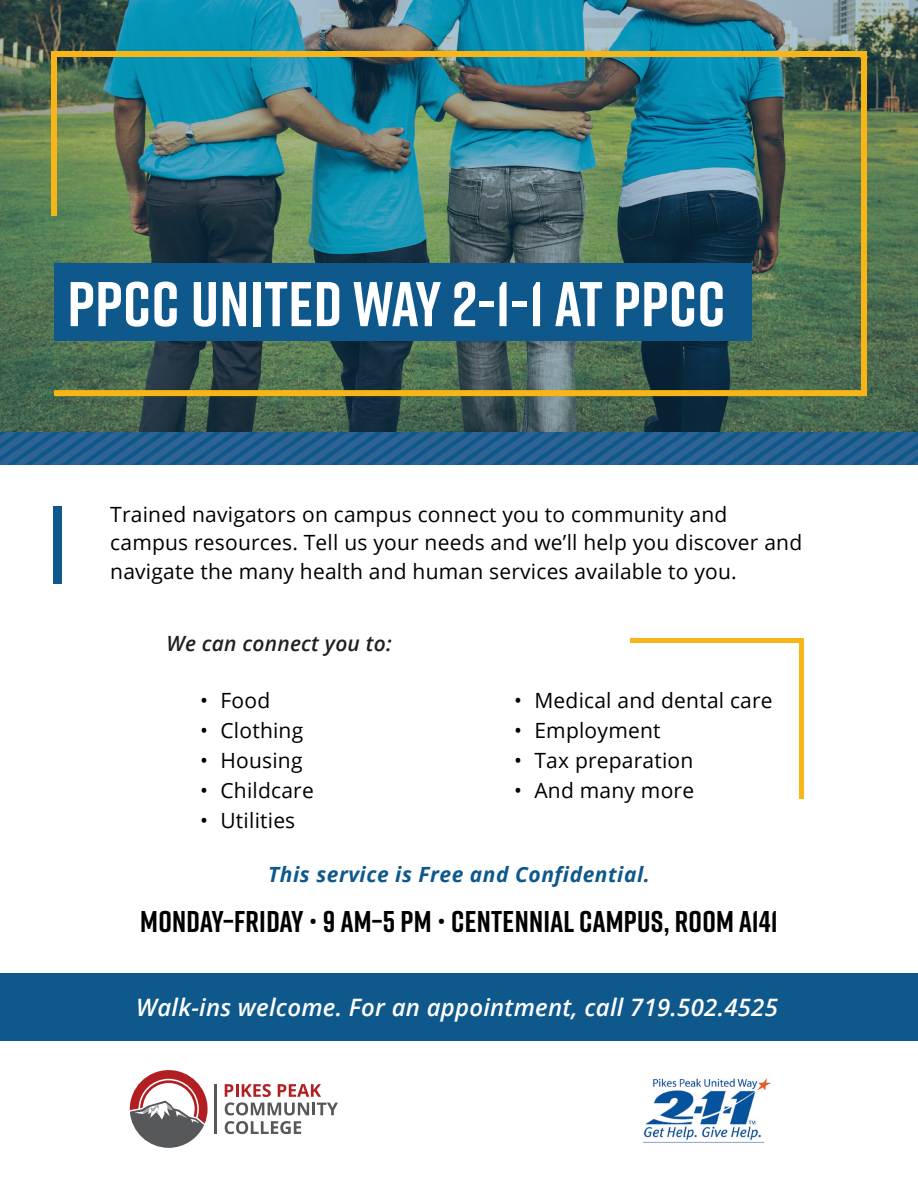
<style>
.page{position:relative;width:918px;height:1188px;background:#fff}
.page>*{position:absolute;margin:0;border:0;box-sizing:border-box;transform-origin:0 0}
.Body_Copy{font:700 63px "Rift";letter-spacing:.01em;color:#fff}
.Body_Copy-2{font:700 30px "Rift";letter-spacing:.01em;color:#000}
.Body_Copy-3{font:italic 600 24px "Open Sans";letter-spacing:.01em;color:#fff}
.Body_Copy-4{font:21px/28.5px "Open Sans";letter-spacing:.01em;color:#000}
.Body_Copy-5{font:italic 700 21px "Open Sans";letter-spacing:.025em;color:#0e588c}
.Body_Copy-6{font:italic 600 21px "Open Sans";letter-spacing:.01em;color:#231f20}
</style>
<div class="page">
<svg style="left:0;top:0;width:918px;height:432px"></svg>
<img style="left:48px;top:48px;width:822px;height:351px">
<div style="left:54px;top:264px;width:698px;height:77px;background:#0e588c"></div>
<div style="left:53px;top:506px;width:9px;height:77px;background:#0e588c"></div>
<hr style="left:800px;top:641px;width:4px;height:158px;background:#f8b517">
<div style="left:631px;top:638px;width:173px;height:5px;background:#f8b517"></div>
<svg style="left:0;top:432px;width:918px;height:32px;fill:#2c6293"></svg>
<div style="left:0;top:973px;width:918px;height:68px;background:#0e588c"></div>
<img style="left:643px;top:1078px;width:128px;height:65px">
<svg style="left:225px;top:1121px;width:76px;height:13px"></svg>
<svg style="left:130px;top:1070px;width:78px;height:78px"></svg>
<svg style="left:225px;top:1084px;width:113px;height:31px"></svg>
<hr style="left:215px;top:1084px;width:2px;height:50px;background:#57585a">
<p class="Body_Copy" style="left:68px;top:259px;width:659px">PPCC UNITED WAY 2-1-1 AT PPCC</p>
<p class="Body_Copy-4" style="left:110px;top:499px;width:693px">Trained navigators on campus connect you to community and campus resources. Tell us your needs and we’ll help you discover and navigate the many health and human services available to you.</p>
<p class="Body_Copy-6" style="left:166px;top:629px;width:227px">We can connect you to:</p>
<p class="Body_Copy-4" style="left:200px;top:685px;width:71px">• Food</p>
<p class="Body_Copy-4" style="left:200px;top:715px;width:104px">• Clothing</p>
<p class="Body_Copy-4" style="left:200px;top:745px;width:104px">• Housing</p>
<p class="Body_Copy-4" style="left:200px;top:775px;width:115px">• Childcare</p>
<p class="Body_Copy-4" style="left:200px;top:805px;width:97px">• Utilities</p>
<p class="Body_Copy-4" style="left:514px;top:685px;width:260px">• Medical and dental care</p>
<p class="Body_Copy-4" style="left:514px;top:715px;width:148px">• Employment</p>
<p class="Body_Copy-4" style="left:514px;top:745px;width:181px">• Tax preparation</p>
<p class="Body_Copy-4" style="left:514px;top:775px;width:181px">• And many more</p>
<p class="Body_Copy-5" style="left:268px;top:860px;width:383px">This service is Free and Confidential.</p>
<p class="Body_Copy-2" style="left:140px;top:900px;width:639px">MONDAY–FRIDAY • 9 AM–5 PM • CENTENNIAL CAMPUS, ROOM A141</p>
<p class="Body_Copy-3" style="left:136px;top:991px;width:643px">Walk-ins welcome. For an appointment, call 719.502.4525</p>
</div>
